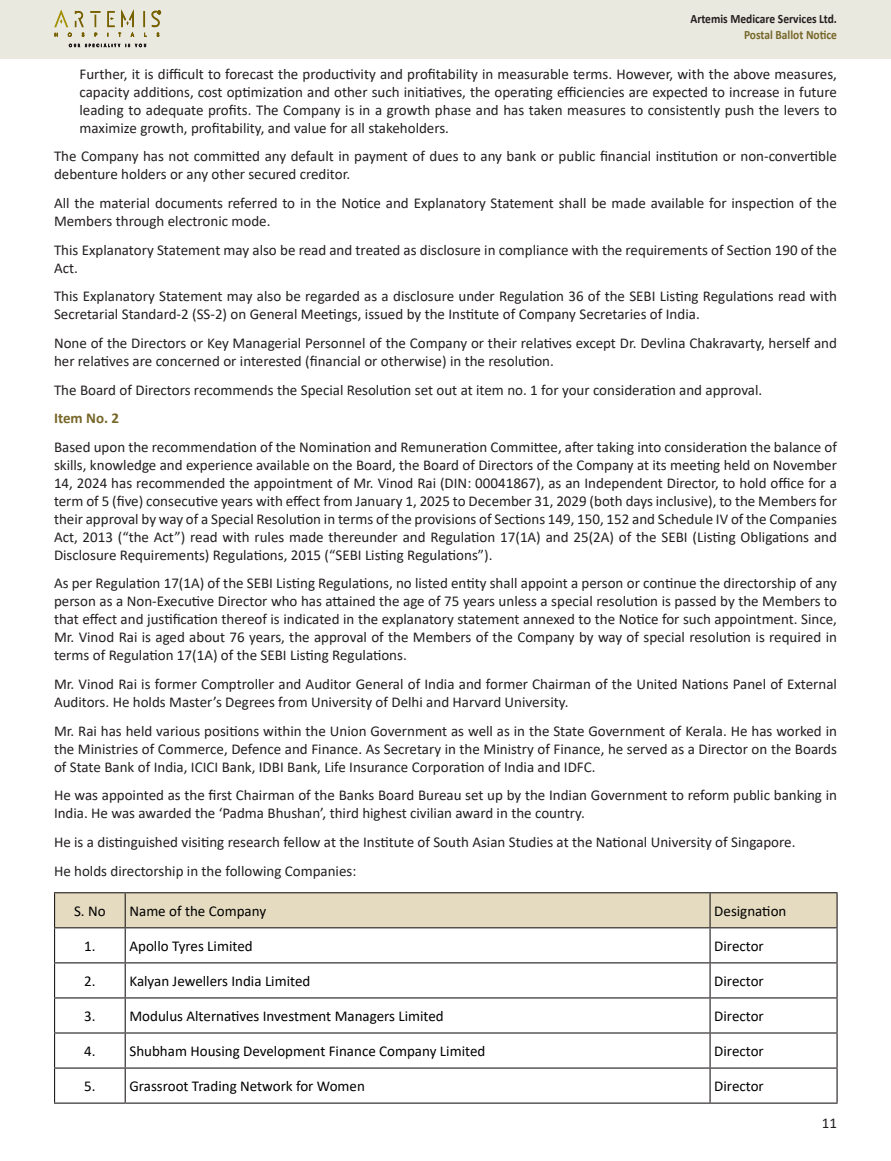
<style>
.page{position:relative;width:891px;height:1161px;background:#fff}
.page>*{position:absolute;margin:0;border:0;box-sizing:border-box;transform-origin:0 0}
.Default{font:15px/18px "Calibri";color:#231f20}
.t1{font:15px "Calibri";color:#000}
.t2{font:700 15px "Calibri";color:#776729}
.t3{font:700 12.75px "Calibri";color:#231f20;scale:.9 1}
.t4{font:700 12.75px "Calibri";color:#776729;scale:.9 1}
</style>
<div class="page">
<div style="left:0;top:0;width:891px;height:58px;background:#e9e9e0"></div>
<svg style="left:69px;top:43px;width:77px;height:4px"></svg>
<svg style="left:54px;top:9px;width:107px;height:28px"></svg>
<div style="left:55px;top:893px;width:782px;height:34px;background:#e4dbc0"></div>
<hr style="left:54px;top:892px;width:71px;height:1px;background:#231f20">
<hr style="left:54px;top:893px;width:1px;height:34px;background:#231f20">
<hr style="left:125px;top:892px;width:585px;height:1px;background:#231f20">
<hr style="left:125px;top:893px;width:1px;height:34px;background:#231f20">
<hr style="left:710px;top:892px;width:128px;height:1px;background:#231f20">
<hr style="left:710px;top:893px;width:1px;height:34px;background:#231f20">
<hr style="left:837px;top:893px;width:1px;height:34px;background:#231f20">
<hr style="left:54px;top:927px;width:71px;height:1px;background:#231f20">
<hr style="left:54px;top:928px;width:1px;height:34px;background:#231f20">
<hr style="left:125px;top:927px;width:585px;height:1px;background:#231f20">
<hr style="left:125px;top:928px;width:1px;height:34px;background:#231f20">
<hr style="left:710px;top:927px;width:128px;height:1px;background:#231f20">
<hr style="left:710px;top:928px;width:1px;height:34px;background:#231f20">
<hr style="left:837px;top:928px;width:1px;height:34px;background:#231f20">
<hr style="left:54px;top:962px;width:71px;height:1px;background:#231f20">
<hr style="left:54px;top:963px;width:1px;height:34px;background:#231f20">
<hr style="left:125px;top:962px;width:585px;height:1px;background:#231f20">
<hr style="left:125px;top:963px;width:1px;height:34px;background:#231f20">
<hr style="left:710px;top:962px;width:128px;height:1px;background:#231f20">
<hr style="left:710px;top:963px;width:1px;height:34px;background:#231f20">
<hr style="left:837px;top:963px;width:1px;height:34px;background:#231f20">
<hr style="left:54px;top:997px;width:71px;height:2px;background:#231f20">
<hr style="left:54px;top:999px;width:1px;height:33px;background:#231f20">
<hr style="left:125px;top:997px;width:585px;height:2px;background:#231f20">
<hr style="left:125px;top:999px;width:1px;height:33px;background:#231f20">
<hr style="left:710px;top:997px;width:128px;height:2px;background:#231f20">
<hr style="left:710px;top:999px;width:1px;height:33px;background:#231f20">
<hr style="left:837px;top:999px;width:1px;height:33px;background:#231f20">
<hr style="left:54px;top:1032px;width:71px;height:2px;background:#231f20">
<hr style="left:54px;top:1034px;width:1px;height:34px;background:#231f20">
<hr style="left:125px;top:1032px;width:585px;height:2px;background:#231f20">
<hr style="left:125px;top:1034px;width:1px;height:34px;background:#231f20">
<hr style="left:710px;top:1032px;width:128px;height:2px;background:#231f20">
<hr style="left:710px;top:1034px;width:1px;height:34px;background:#231f20">
<hr style="left:837px;top:1034px;width:1px;height:34px;background:#231f20">
<hr style="left:54px;top:1068px;width:71px;height:1px;background:#231f20">
<hr style="left:54px;top:1069px;width:1px;height:34px;background:#231f20">
<hr style="left:125px;top:1068px;width:585px;height:1px;background:#231f20">
<hr style="left:125px;top:1069px;width:1px;height:34px;background:#231f20">
<hr style="left:710px;top:1068px;width:128px;height:1px;background:#231f20">
<hr style="left:710px;top:1069px;width:1px;height:34px;background:#231f20">
<hr style="left:837px;top:1069px;width:1px;height:34px;background:#231f20">
<hr style="left:54px;top:1103px;width:71px;height:1px;background:#231f20">
<hr style="left:125px;top:1103px;width:585px;height:1px;background:#231f20">
<hr style="left:710px;top:1103px;width:128px;height:1px;background:#231f20">
<p class="t3" style="left:690px;top:10px;width:164px">Artemis Medicare Services Ltd.</p>
<p class="t4" style="left:744px;top:26px;width:105px">Postal Ballot Notice</p>
<p class="Default" style="left:80px;top:64px;width:759px;text-align:justify">Further, it is difficult to forecast the productivity and profitability in measurable terms. However, with the above measures, capacity additions, cost optimization and other such initiatives, the operating efficiencies are expected to increase in future leading to adequate profits. The Company is in a growth phase and has taken measures to consistently push the levers to maximize growth, profitability, and value for all stakeholders.</p>
<p class="Default" style="left:54px;top:147px;width:785px">The Company has not committed any default in payment of dues to any bank or public financial institution or non-convertible debenture holders or any other secured creditor.</p>
<p class="Default" style="left:54px;top:194px;width:785px">All the material documents referred to in the Notice and Explanatory Statement shall be made available for inspection of the<br>Members through electronic mode.</p>
<p class="Default" style="left:54px;top:240px;width:785px">This Explanatory Statement may also be read and treated as disclosure in compliance with the requirements of Section 190 of the<br>Act.</p>
<p class="Default" style="left:54px;top:287px;width:784px">This Explanatory Statement may also be regarded as a disclosure under Regulation 36 of the SEBI Listing Regulations read with<br>Secretarial Standard-2 (SS-2) on General Meetings, issued by the Institute of Company Secretaries of India.</p>
<p class="Default" style="left:54px;top:334px;width:784px">None of the Directors or Key Managerial Personnel of the Company or their relatives except Dr. Devlina Chakravarty, herself and her relatives are concerned or interested (financial or otherwise) in the resolution.</p>
<p class="Default" style="left:54px;top:380px;width:710px">The Board of Directors recommends the Special Resolution set out at item no. 1 for your consideration and approval.</p>
<p class="t2" style="left:54px;top:408px;width:67px">Item No. 2</p>
<p class="Default" style="left:54px;top:437px;width:785px;text-align:justify">Based upon the recommendation of the Nomination and Remuneration Committee, after taking into consideration the balance of skills, knowledge and experience available on the Board, the Board of Directors of the Company at its meeting held on November 14, 2024 has recommended the appointment of Mr. Vinod Rai (DIN: 00041867), as an Independent Director, to hold office for a term of 5 (five) consecutive years with effect from January 1, 2025 to December 31, 2029 (both days inclusive), to the Members for their approval by way of a Special Resolution in terms of the provisions of Sections 149, 150, 152 and Schedule IV of the Companies Act, 2013 (“the Act”) read with rules made thereunder and Regulation 17(1A) and 25(2A) of the SEBI (Listing Obligations and Disclosure Requirements) Regulations, 2015 (“SEBI Listing Regulations”).</p>
<p class="Default" style="left:54px;top:574px;width:785px;text-align:justify">As per Regulation 17(1A) of the SEBI Listing Regulations, no listed entity shall appoint a person or continue the directorship of any person as a Non-Executive Director who has attained the age of 75 years unless a special resolution is passed by the Members to that effect and justification thereof is indicated in the explanatory statement annexed to the Notice for such appointment. Since, Mr. Vinod Rai is aged about 76 years, the approval of the Members of the Company by way of special resolution is required in terms of Regulation 17(1A) of the SEBI Listing Regulations.</p>
<p class="Default" style="left:54px;top:675px;width:784px">Mr. Vinod Rai is former Comptroller and Auditor General of India and former Chairman of the United Nations Panel of External<br>Auditors. He holds Master’s Degrees from University of Delhi and Harvard University.</p>
<p class="Default" style="left:54px;top:721px;width:784px;text-align:justify">Mr. Rai has held various positions within the Union Government as well as in the State Government of Kerala. He has worked in the Ministries of Commerce, Defence and Finance. As Secretary in the Ministry of Finance, he served as a Director on the Boards of State Bank of India, ICICI Bank, IDBI Bank, Life Insurance Corporation of India and IDFC.</p>
<p class="Default" style="left:54px;top:786px;width:784px">He was appointed as the first Chairman of the Banks Board Bureau set up by the Indian Government to reform public banking in<br>India. He was awarded the ‘Padma Bhushan’, third highest civilian award in the country.</p>
<p class="Default" style="left:54px;top:833px;width:743px">He is a distinguished visiting research fellow at the Institute of South Asian Studies at the National University of Singapore.</p>
<p class="Default" style="left:54px;top:861px;width:304px">He holds directorship in the following Companies:</p>
<p class="t1" style="left:74px;top:901px;width:33px">S. No</p>
<p class="t1" style="left:129px;top:901px;width:138px">Name of the Company</p>
<p class="t1" style="left:714px;top:901px;width:74px">Designation</p>
<p class="t1" style="left:84px;top:936px;width:13px">1.</p>
<p class="t1" style="left:129px;top:936px;width:125px">Apollo Tyres Limited</p>
<p class="t1" style="left:714px;top:936px;width:51px">Director</p>
<p class="t1" style="left:84px;top:971px;width:13px">2.</p>
<p class="t1" style="left:129px;top:971px;width:182px">Kalyan Jewellers India Limited</p>
<p class="t1" style="left:714px;top:971px;width:51px">Director</p>
<p class="t1" style="left:84px;top:1006px;width:13px">3.</p>
<p class="t1" style="left:129px;top:1006px;width:316px">Modulus Alternatives Investment Managers Limited</p>
<p class="t1" style="left:714px;top:1006px;width:51px">Director</p>
<p class="t1" style="left:84px;top:1041px;width:13px">4.</p>
<p class="t1" style="left:129px;top:1041px;width:357px">Shubham Housing Development Finance Company Limited</p>
<p class="t1" style="left:714px;top:1041px;width:51px">Director</p>
<p class="t1" style="left:84px;top:1076px;width:13px">5.</p>
<p class="t1" style="left:129px;top:1076px;width:237px">Grassroot Trading Network for Women</p>
<p class="t1" style="left:714px;top:1076px;width:51px">Director</p>
<p class="Default" style="left:822px;top:1113px;width:17px">11</p>
</div>
